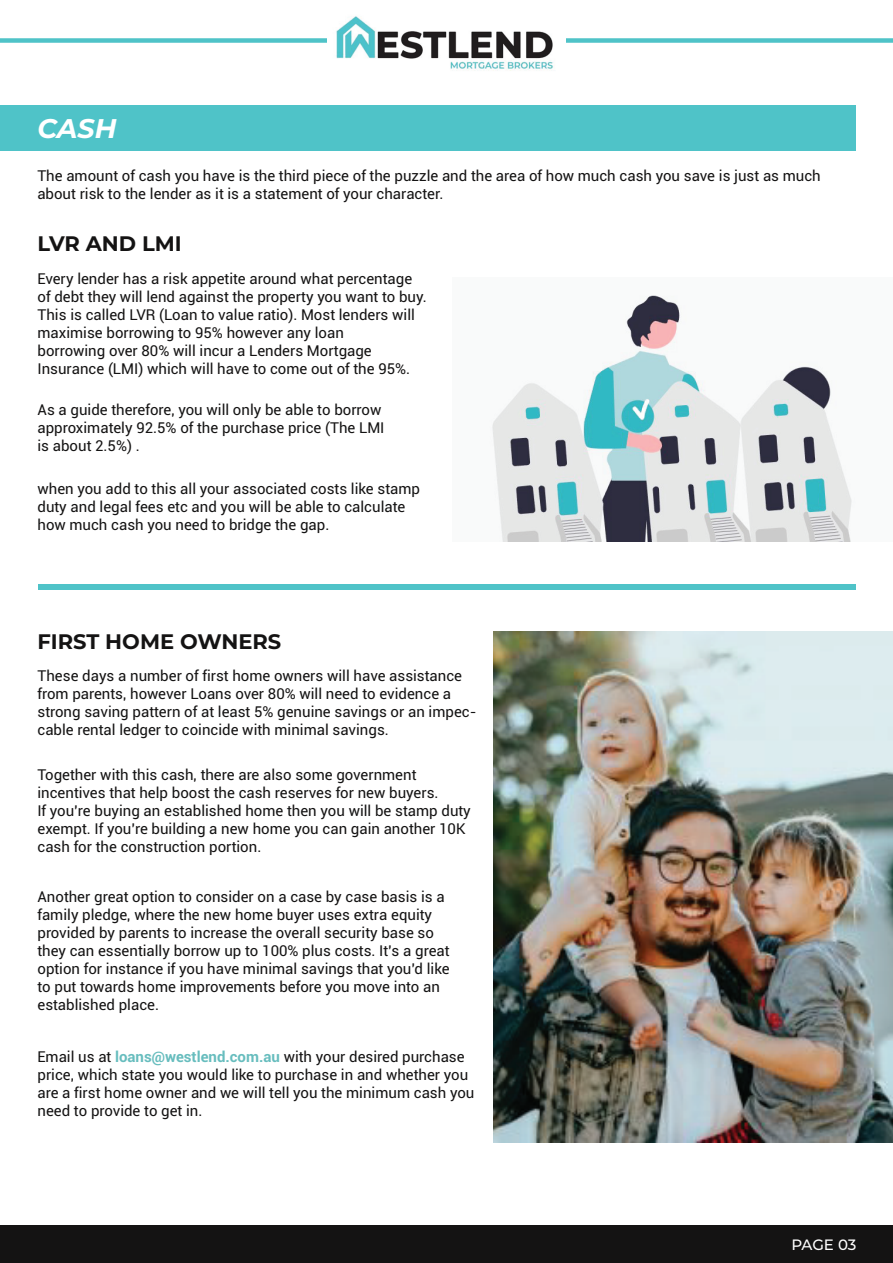
<style>
.page{position:relative;width:893px;height:1263px;background:#fff}
.page>*{position:absolute;margin:0;border:0;box-sizing:border-box;transform-origin:0 0}
.t1{font:italic 700 27px "Montserrat";color:#fff}
.t2{font:700 21px "Montserrat";color:#141313}
.t3{font:15px/18px "Roboto";color:#141313}
.t4{font:500 15px "Montserrat";letter-spacing:-.01em;color:#fff}
.s1{font-weight:700;color:#67bdbe}
</style>
<div class="page">
<div style="left:0;top:105px;width:855px;height:46px;background:#4fc3c8"></div>
<img style="left:492px;top:295px;width:360px;height:246px">
<div style="left:0;top:1225px;width:893px;height:38px;background:#141313"></div>
<div style="left:0;top:38px;width:893px;height:5px;background:#4fc3c8"></div>
<img style="left:327px;top:16px;width:239px;height:55px">
<img style="left:494px;top:631px;width:399px;height:511px">
<div style="left:38px;top:584px;width:817px;height:6px;background:#4fc3c8"></div>
<h1 class="t1" style="left:37px;top:109px;width:81px">CASH</h1>
<p class="t3" style="left:37px;top:166px;width:785px">The amount of cash you have is the third piece of the puzzle and the area of how much cash you save is just as much about risk to the lender as it is a statement of your character.</p>
<h2 class="t2" style="left:37px;top:229px;width:146px">LVR AND LMI</h2>
<p class="t3" style="left:37px;top:269px;width:391px">Every lender has a risk appetite around what percentage of debt they will lend against the property you want to buy.<br>This is called LVR (Loan to value ratio). Most lenders will maximise borrowing to 95% however any loan<br>borrowing over 80% will incur a Lenders Mortgage Insurance (LMI) which will have to come out of the 95%.</p>
<p class="t3" style="left:37px;top:400px;width:349px">As a guide therefore, you will only be able to borrow approximately 92.5% of the purchase price (The LMI is about 2.5%) .</p>
<p class="t3" style="left:37px;top:479px;width:384px">when you add to this all your associated costs like stamp duty and legal fees etc and you will be able to calculate how much cash you need to bridge the gap.</p>
<h2 class="t2" style="left:37px;top:627px;width:245px">FIRST HOME OWNERS</h2>
<p class="t3" style="left:38px;top:666px;width:440px">These days a number of first home owners will have assistance from parents, however Loans over 80% will need to evidence a strong saving pattern of at least 5% genuine savings or an impec&shy;cable rental ledger to coincide with minimal savings.</p>
<p class="t3" style="left:38px;top:765px;width:435px">Together with this cash, there are also some government incentives that help boost the cash reserves for new buyers.<br>If you’re buying an established home then you will be stamp duty exempt. If you’re building a new home you can gain another 10K cash for the construction portion.</p>
<p class="t3" style="left:38px;top:887px;width:414px">Another great option to consider on a case by case basis is a family pledge, where the new home buyer uses extra equity provided by parents to increase the overall security base so they can essentially borrow up to 100% plus costs. It’s a great option for instance if you have minimal savings that you’d like to put towards home improvements before you move into an established place.</p>
<p class="t3" style="left:38px;top:1047px;width:438px">Email us at <span class="s1">loans@westlend.com.au</span> with your desired purchase price, which state you would like to purchase in and whether you are a first home owner and we will tell you the minimum cash you need to provide to get in.</p>
<p class="t4" style="left:791px;top:1234px;width:67px">PAGE 03</p>
</div>
